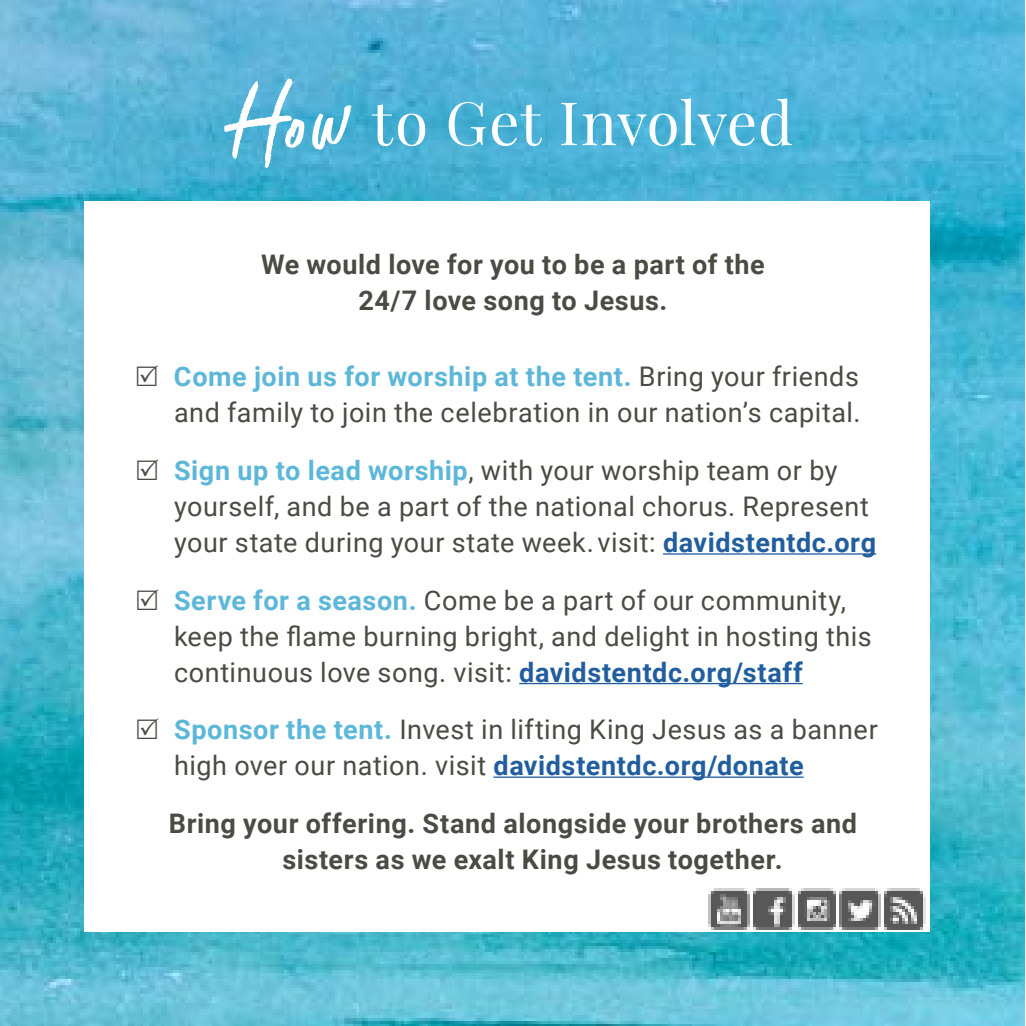
<style>
.page{position:relative;width:1026px;height:1026px;background:#fff}
.page>*{position:absolute;margin:0;border:0;box-sizing:border-box;transform-origin:0 0}
.t1{font:60px "Playfair Display";letter-spacing:.015em;color:#fff}
.t2{font:27px/36px "Roboto";letter-spacing:.02em;color:#4a4c43}
.t3{font:700 27px/36px "Roboto";letter-spacing:.02em;color:#4a4c43;text-align:center}
.s1{font-family:"Moonstone";font-size:87px}
.s2{font-weight:700;color:#5db7d9}
.s3{font-weight:700;color:#215e9e}
</style>
<div class="page">
<img style="left:0;top:0;width:1024px;height:1026px">
<div style="left:84px;top:202px;width:846px;height:730px;background:#fff"></div>
<hr style="left:663px;top:553px;width:213px;height:2px;background:#215e9e">
<hr style="left:519px;top:683px;width:284px;height:1px;background:#215e9e">
<hr style="left:493px;top:777px;width:311px;height:1px;background:#215e9e">
<img style="left:708px;top:888px;width:217px;height:41px">
<h1 class="t1" style="left:233px;top:76px;width:562px"><span class="s1">How</span> to Get Involved</h1>
<p class="t3" style="left:261px;top:245px;width:505px">We would love for you to be a part of the<br>24/7 love song to Jesus.</p>
<p class="t2" style="left:174px;top:358px;width:688px"><span class="s2">Come join us for worship at the tent.</span> Bring your friends and family to join the celebration in our nation’s capital.</p>
<p class="t2" style="left:174px;top:451px;width:704px"><span class="s2">Sign up to lead worship</span>, with your worship team or by yourself, and be a part of the national chorus. Represent your state during your state week.visit: <span class="s3">davidstentdc.org</span></p>
<p class="t2" style="left:174px;top:581px;width:699px"><span class="s2">Serve for a season.</span> Come be a part of our community, keep the flame burning bright, and delight in hosting this continuous love song. visit: <span class="s3">davidstentdc.org/staff</span></p>
<p class="t2" style="left:174px;top:711px;width:705px"><span class="s2">Sponsor the tent.</span> Invest in lifting King Jesus as a banner high over our nation. visit <span class="s3">davidstentdc.org/donate</span></p>
<p class="t3" style="left:282px;top:804px;width:576px;text-align:left;text-indent:-114px">Bring your offering. Stand alongside your brothers and sisters as we exalt King Jesus together.</p>
</div>
